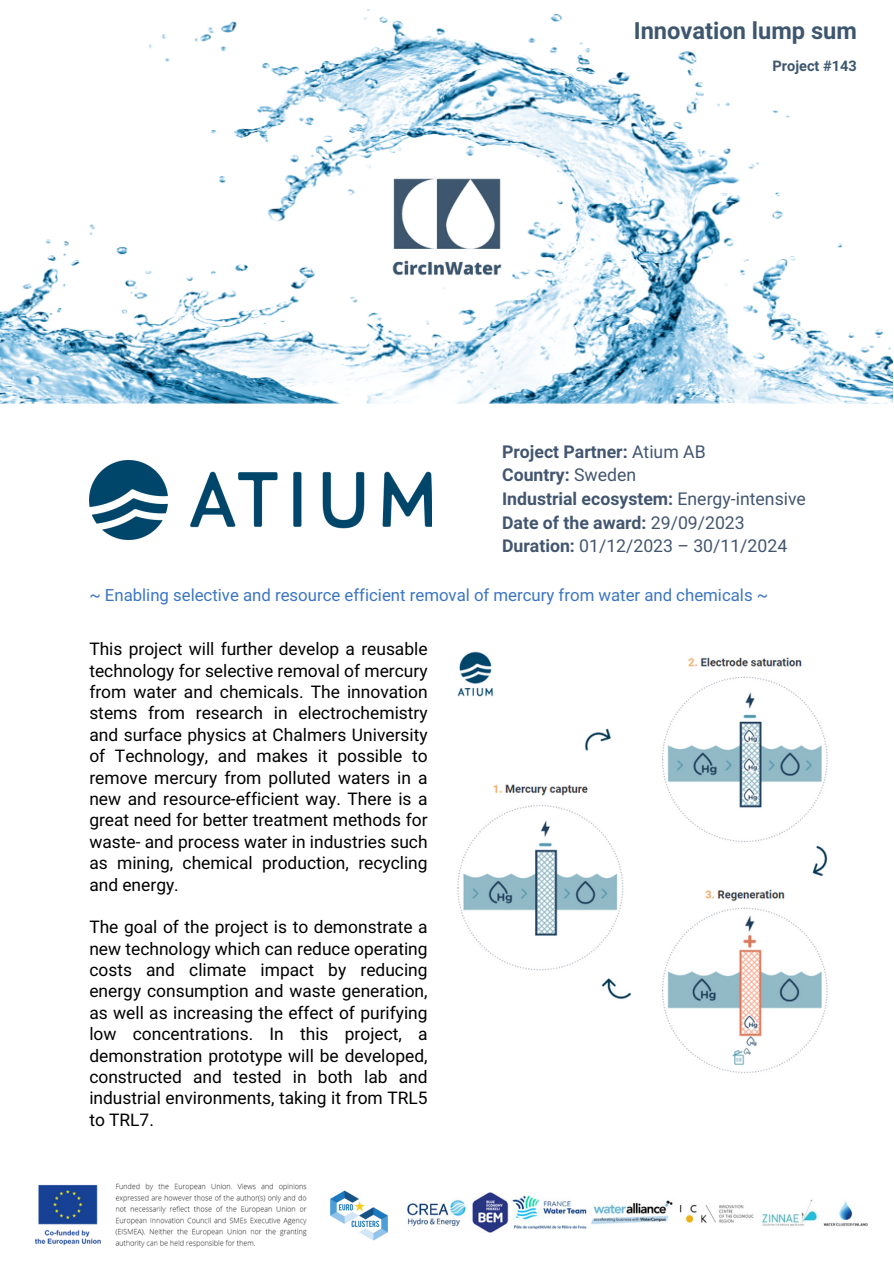
<style>
.page{position:relative;width:894px;height:1264px;background:#fff}
.page>*{position:absolute;margin:0;border:0;box-sizing:border-box;transform-origin:0 0}
.t1{font:700 23.7px "Araboto";color:#3e576e}
.t2{font:700 17.7px/23.7px "Araboto";color:#43566f}
.t3{font:17.4px/21.3px "Araboto";color:#000;text-align:justify}
.t4{font:16.8px "Araboto";color:#3b75c2}
.t5{font:700 14.55px "Araboto";color:#3e576e}
.s1{font-weight:400}
</style>
<div class="page">
<img style="left:0;top:9px;width:893px;height:531px">
<img style="left:391px;top:176px;width:110px;height:100px">
<img style="left:89px;top:460px;width:342px;height:79px">
<img style="left:457px;top:651px;width:371px;height:423px">
<img style="left:36px;top:1183px;width:271px;height:65px">
<img style="left:330px;top:1190px;width:58px;height:51px">
<img style="left:407px;top:1192px;width:461px;height:40px">
<p class="t1" style="left:633px;top:17px;width:224px">Innovation lump sum</p>
<h2 class="t5" style="left:772px;top:58px;width:86px">Project #143</h2>
<p class="t2" style="left:502px;top:440px;width:305px">Project Partner: <span class="s1">Atium AB<br></span>Country: <span class="s1">Sweden<br></span>Industrial ecosystem: <span class="s1">Energy-intensive<br></span>Date of the award: <span class="s1">29/09/2023<br></span>Duration: <span class="s1">01/12/2023 – 30/11/2024</span></p>
<h2 class="t4" style="left:89px;top:585px;width:680px">~ Enabling selective and resource efficient removal of mercury from water and chemicals ~</h2>
<p class="t3" style="left:89px;top:639px;width:339px">This project will further develop a reusable technology for selective removal of mercury from water and chemicals. The innovation stems from research in electrochemistry and surface physics at Chalmers University of Technology, and makes it possible to remove mercury from polluted waters in a new and resource-efficient way. There is a great need for better treatment methods for waste- and process water in industries such as mining, chemical production, recycling and energy.</p>
<p class="t3" style="left:89px;top:917px;width:339px">The goal of the project is to demonstrate a new technology which can reduce operating costs and climate impact by reducing energy consumption and waste generation, as well as increasing the effect of purifying low concentrations. In this project, a demonstration prototype will be developed, constructed and tested in both lab and industrial environments, taking it from TRL5 to TRL7.</p>
</div>
